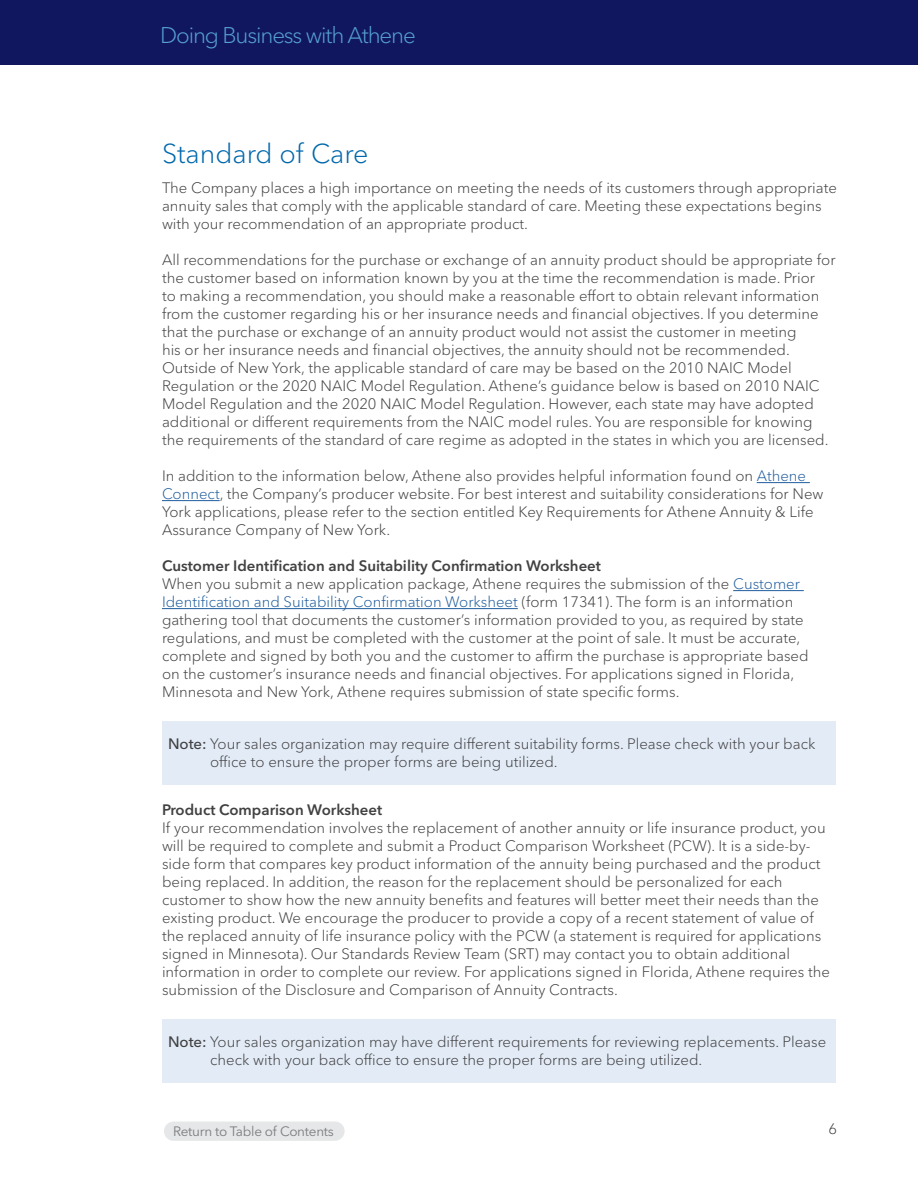
<style>
.page{position:relative;width:918px;height:1188px;background:#fff}
.page>*{position:absolute;margin:0;border:0;box-sizing:border-box;transform-origin:0 0}
.t1{font:300 27px "Avenir Next LT Pro";color:#0068ac}
.t2{font:300 22.5px "Avenir Next LT Pro";letter-spacing:-.05em;color:#56a0d3}
.t3{font:300 15px/18px "Avenir Next LT Pro";color:#414042}
.t4{font:600 15px "Avenir Next LT Pro";color:#414042}
.t5{font:13.5px "Avenir Next LT Pro";letter-spacing:-.02em;color:#7b7c7f}
.s1{color:#215e9e}
.s2{font-weight:600}
.s3{font-weight:500}
</style>
<div class="page">
<div style="left:0;top:0;width:918px;height:65px;background:#11175e"></div>
<hr style="left:757px;top:482px;width:53px;height:1px;background:#215e9e">
<hr style="left:162px;top:500px;width:58px;height:1px;background:#215e9e">
<hr style="left:733px;top:590px;width:71px;height:1px;background:#215e9e">
<hr style="left:162px;top:608px;width:356px;height:1px;background:#215e9e">
<div style="left:162px;top:721px;width:674px;height:64px;background:#e3ecf6"></div>
<div style="left:162px;top:1019px;width:674px;height:64px;background:#e3ecf6"></div>
<svg style="left:164px;top:1121px;width:181px;height:20px;background:#e7e8e9"></svg>
<h2 class="t2" style="left:160px;top:21px;width:257px">Doing Business with Athene</h2>
<h1 class="t1" style="left:162px;top:138px;width:208px">Standard of Care</h1>
<p class="t3" style="left:162px;top:179px;width:676px">The Company places a high importance on meeting the needs of its customers through appropriate annuity sales that comply with the applicable standard of care. Meeting these expectations begins with your recommendation of an appropriate product.</p>
<p class="t3" style="left:162px;top:251px;width:675px">All recommendations for the purchase or exchange of an annuity product should be appropriate for the customer based on information known by you at the time the recommendation is made. Prior<br>to making a recommendation, you should make a reasonable effort to obtain relevant information from the customer regarding his or her insurance needs and financial objectives. If you determine that the purchase or exchange of an annuity product would not assist the customer in meeting<br>his or her insurance needs and financial objectives, the annuity should not be recommended.<br>Outside of New York, the applicable standard of care may be based on the 2010 NAIC Model Regulation or the 2020 NAIC Model Regulation. Athene’s guidance below is based on 2010 NAIC Model Regulation and the 2020 NAIC Model Regulation. However, each state may have adopted additional or different requirements from the NAIC model rules. You are responsible for knowing the requirements of the standard of care regime as adopted in the states in which you are licensed.</p>
<p class="t3" style="left:162px;top:467px;width:663px">In addition to the information below, Athene also provides helpful information found on <span class="s1">Athene Connect</span>, the Company’s producer website. For best interest and suitability considerations for New York applications, please refer to the section entitled Key Requirements for Athene Annuity &amp; Life Assurance Company of New York.</p>
<p class="t3" style="left:162px;top:557px;width:648px"><span class="s2">Customer Identification and Suitability Confirmation Worksheet<br></span>When you submit a new application package, Athene requires the submission of the <span class="s1">Customer Identification and Suitability Confirmation Worksheet</span> (form 17341). The form is an information gathering tool that documents the customer’s information provided to you, as required by state regulations, and must be completed with the customer at the point of sale. It must be accurate, complete and signed by both you and the customer to affirm the purchase is appropriate based on the customer’s insurance needs and financial objectives. For applications signed in Florida, Minnesota and New York, Athene requires submission of state specific forms.</p>
<p class="t3" style="left:210px;top:735px;width:607px;text-indent:-42px"><span class="s3">Note:</span> Your sales organization may require different suitability forms. Please check with your back office to ensure the proper forms are being utilized.</p>
<p class="t4" style="left:162px;top:801px;width:222px">Product Comparison Worksheet</p>
<p class="t3" style="left:162px;top:819px;width:669px">If your recommendation involves the replacement of another annuity or life insurance product, you will be required to complete and submit a Product Comparison Worksheet (PCW). It is a side-by&shy;side form that compares key product information of the annuity being purchased and the product being replaced. In addition, the reason for the replacement should be personalized for each customer to show how the new annuity benefits and features will better meet their needs than the existing product. We encourage the producer to provide a copy of a recent statement of value of the replaced annuity of life insurance policy with the PCW (a statement is required for applications signed in Minnesota). Our Standards Review Team (SRT) may contact you to obtain additional information in order to complete our review. For applications signed in Florida, Athene requires the submission of the Disclosure and Comparison of Annuity Contracts.</p>
<p class="t3" style="left:210px;top:1033px;width:618px;text-indent:-42px"><span class="s3">Note:</span> Your sales organization may have different requirements for reviewing replacements. Please check with your back office to ensure the proper forms are being utilized.</p>
<p class="t5" style="left:173px;top:1123px;width:162px">Return to Table of Contents</p>
<p class="t3" style="left:828px;top:1120px;width:10px">6</p>
</div>
